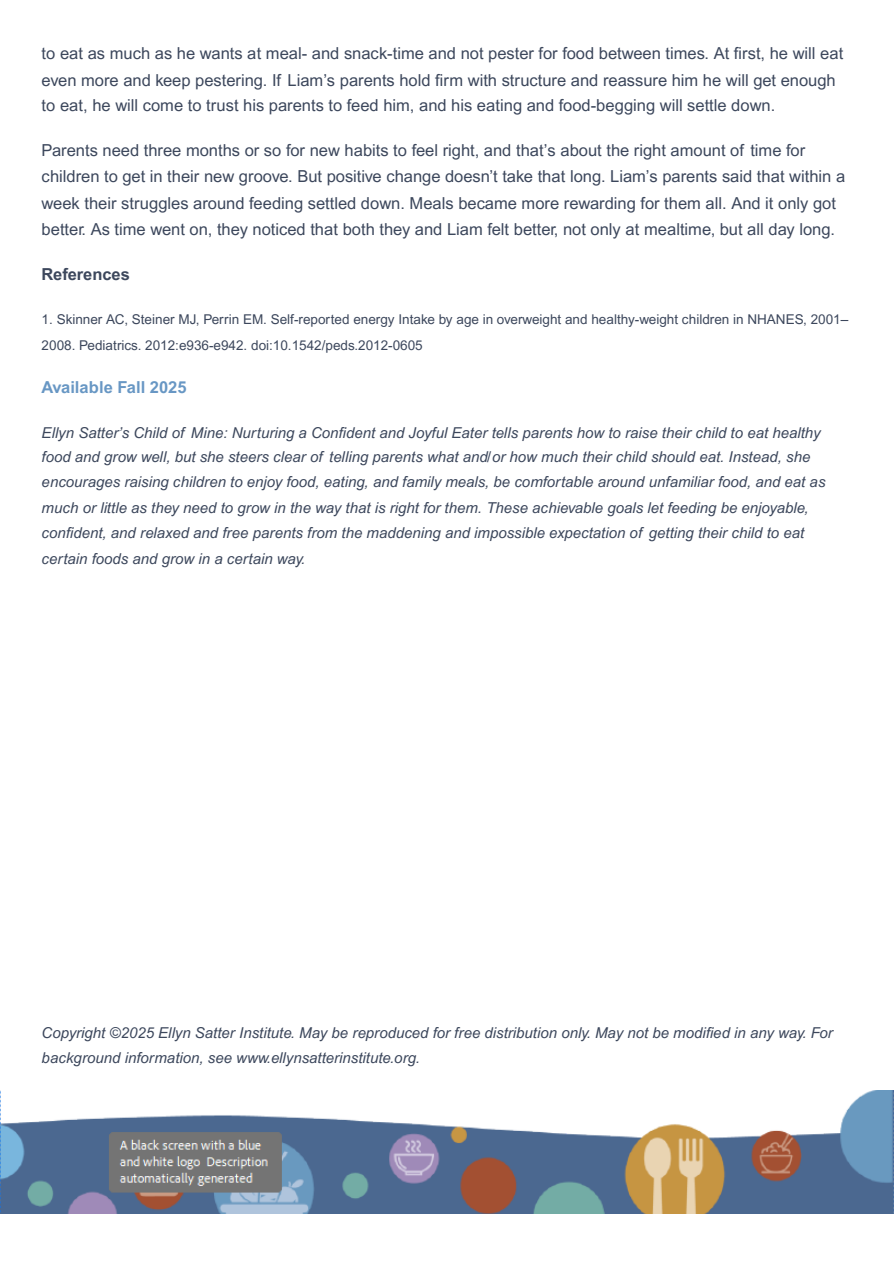
<style>
.page{position:relative;width:894px;height:1263px;background:#fff}
.page>*{position:absolute;margin:0;border:0;box-sizing:border-box;transform-origin:0 0}
.t1{font:16.5px/26.2px "Arial MT Pro";color:#3c475c}
.t2{font:700 16.5px "Arial MT Pro";color:#6897c4}
.t3{font:700 16.5px "Arial MT Pro";color:#3c475c}
.t4{font:italic 15px/25.2px "Arial MT Pro";color:#3c475c}
.t5{font:13.5px/25.8px "Arial MT Pro";color:#3c475c}
</style>
<div class="page">
<img style="left:0;top:1090px;width:893px;height:124px">
<p class="t1" style="left:42px;top:42px;width:803px">to eat as much as he wants at meal- and snack-time and not pester for food between times. At first, he will eat even more and keep pestering. If Liam’s parents hold firm with structure and reassure him he will get enough to eat, he will come to trust his parents to feed him, and his eating and food-begging will settle down.</p>
<p class="t1" style="left:42px;top:140px;width:804px">Parents need three months or so for new habits to feel right, and that’s about the right amount of time for children to get in their new groove. But positive change doesn’t take that long. Liam’s parents said that within a week their struggles around feeding settled down. Meals became more rewarding for them all. And it only got better. As time went on, they noticed that both they and Liam felt better, not only at mealtime, but all day long.</p>
<h1 class="t3" style="left:42px;top:268px;width:90px">References</h1>
<p class="t5" style="left:42px;top:308px;width:807px">1. Skinner AC, Steiner MJ, Perrin EM. Self-reported energy Intake by age in overweight and healthy-weight children in NHANES, 2001–<br>2008. Pediatrics. 2012:e936-e942. doi:10.1542/peds.2012-0605</p>
<h1 class="t2" style="left:42px;top:381px;width:146px">Available Fall 2025</h1>
<h3 class="t4" style="left:42px;top:422px;width:785px">Ellyn Satter’s Child of Mine: Nurturing a Confident and Joyful Eater tells parents how to raise their child to eat healthy food and grow well, but she steers clear of telling parents what and/or how much their child should eat. Instead, she encourages raising children to enjoy food, eating, and family meals, be comfortable around unfamiliar food, and eat as much or little as they need to grow in the way that is right for them. These achievable goals let feeding be enjoyable, confident, and relaxed and free parents from the maddening and impossible expectation of getting their child to eat certain foods and grow in a certain way.</h3>
<h3 class="t4" style="left:42px;top:1023px;width:792px;line-height:24.8px">Copyright ©2025 Ellyn Satter Institute. May be reproduced for free distribution only. May not be modified in any way. For background information, see www.ellynsatterinstitute.org.</h3>
</div>
